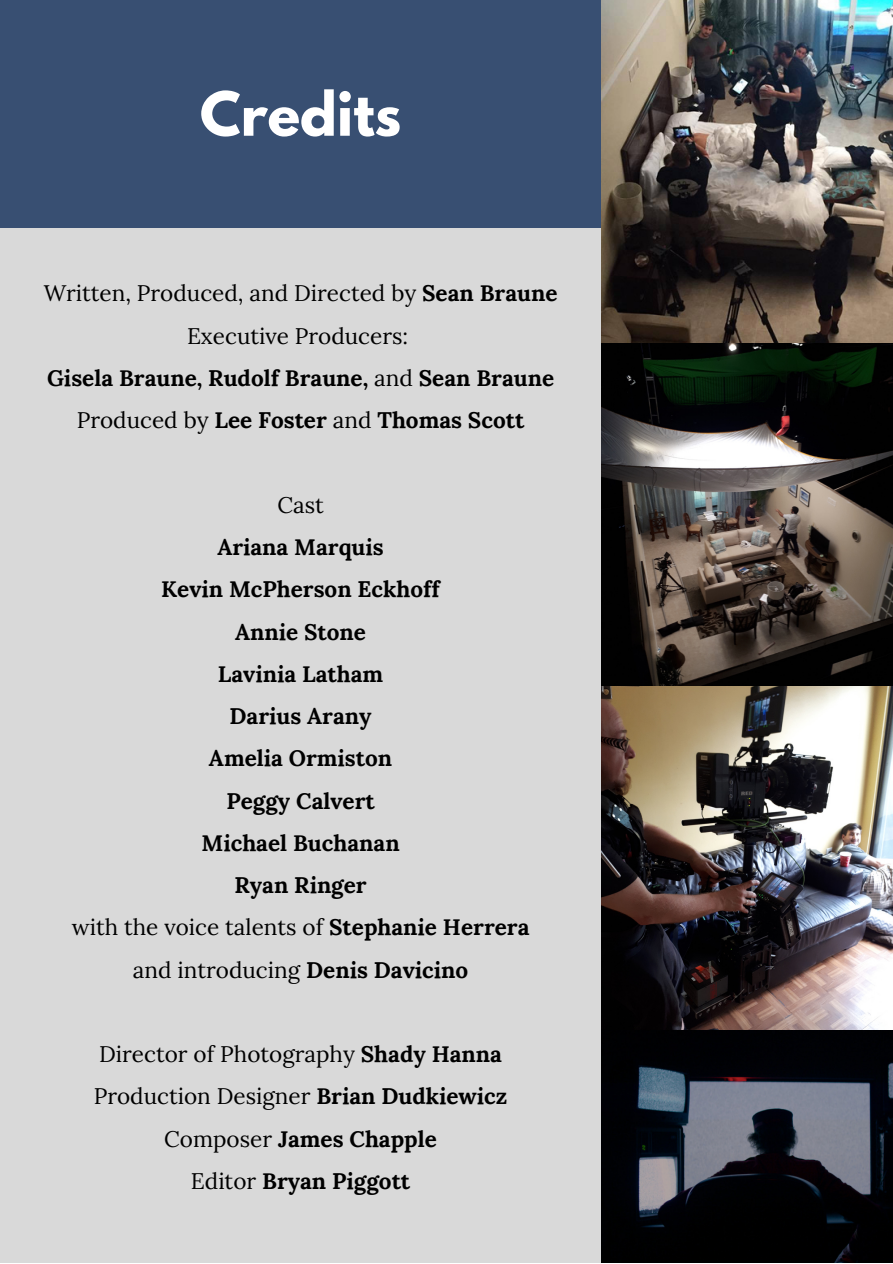
<style>
.page{position:relative;width:893px;height:1264px;background:#fff}
.page>*{position:absolute;margin:0;border:0;box-sizing:border-box;transform-origin:0 0}
.t1{font:700 54px "League Spartan";color:#fff}
.t2{font:700 22.5px "Lora";color:#000}
.t3{font:22.5px "Lora";color:#000}
.s1{font-weight:700}
.s2{font-weight:400}
</style>
<div class="page">
<div style="left:0;top:210px;width:637px;height:1052px;background:#d9d9d9"></div>
<div style="left:0;top:0;width:635px;height:228px;background:#384f72"></div>
<img style="left:601px;top:0;width:291px;height:1262px">
<p class="t1" style="left:200px;top:87px;width:203px">Credits</p>
<p class="t3" style="left:44px;top:279px;width:515px">Written, Produced, and Directed by <span class="s1">Sean Braune</span></p>
<p class="t3" style="left:187px;top:321px;width:223px">Executive Producers:</p>
<p class="t2" style="left:47px;top:363px;width:508px">Gisela Braune, Rudolf Braune, <span class="s2">and</span> Sean Braune</p>
<p class="t2" style="left:77px;top:405px;width:449px"><span class="s2">Produced by</span> Lee Foster <span class="s2">and</span> Thomas Scott</p>
<p class="t3" style="left:277px;top:490px;width:48px">Cast</p>
<p class="t2" style="left:217px;top:532px;width:168px">Ariana Marquis</p>
<p class="t2" style="left:161px;top:574px;width:280px">Kevin McPherson Eckhoff</p>
<p class="t2" style="left:235px;top:617px;width:132px">Annie Stone</p>
<p class="t2" style="left:218px;top:659px;width:167px">Lavinia Latham</p>
<p class="t2" style="left:229px;top:701px;width:143px">Darius Arany</p>
<p class="t2" style="left:209px;top:743px;width:185px">Amelia Ormiston</p>
<p class="t2" style="left:226px;top:786px;width:150px">Peggy Calvert</p>
<p class="t2" style="left:201px;top:828px;width:200px">Michael Buchanan</p>
<p class="t2" style="left:234px;top:870px;width:134px">Ryan Ringer</p>
<p class="t3" style="left:72px;top:912px;width:459px">with the voice talents of <span class="s1">Stephanie Herrera</span></p>
<p class="t3" style="left:133px;top:955px;width:337px">and introducing <span class="s1">Denis Davicino</span></p>
<p class="t3" style="left:99px;top:1039px;width:404px">Director of Photography <span class="s1">Shady Hanna</span></p>
<p class="t3" style="left:94px;top:1081px;width:415px">Production Designer <span class="s1">Brian Dudkiewicz</span></p>
<p class="t2" style="left:164px;top:1124px;width:274px"><span class="s2">Composer</span> James Chapple</p>
<p class="t2" style="left:191px;top:1166px;width:221px"><span class="s2">Editor</span> Bryan Piggott</p>
</div>
